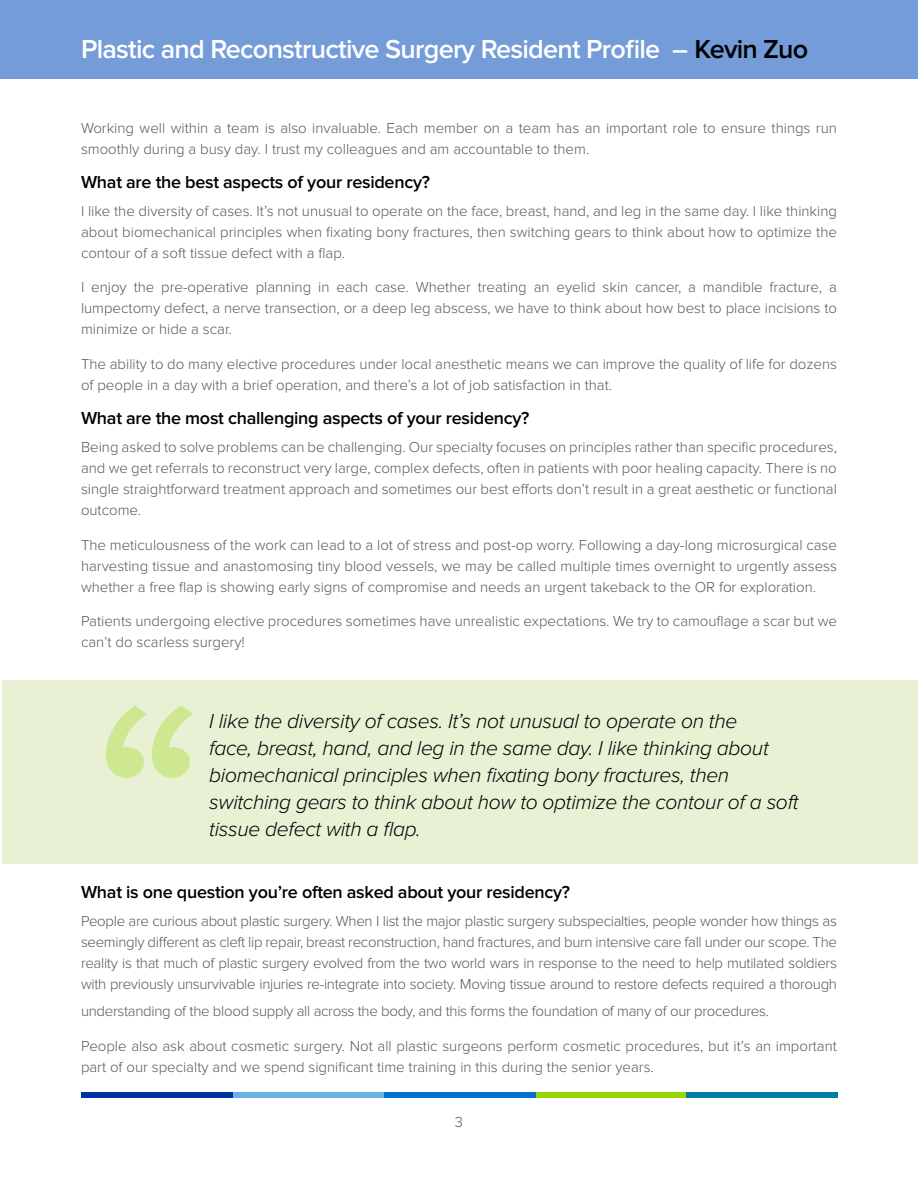
<style>
.page{position:relative;width:918px;height:1188px;background:#fff}
.page>*{position:absolute;margin:0;border:0;box-sizing:border-box;transform-origin:0 0}
.t1{font:600 27px "Proxima Nova";letter-spacing:-.025em;color:#fff}
.t2{font:italic 300 21px/27px "Proxima Nova";letter-spacing:-.015em;color:#000}
.t3{font:600 18px "Proxima Nova";letter-spacing:-.015em;color:#000}
.t4{font:300 15px/21px "Proxima Nova";color:#58595b;text-align:justify}
.t5{font:300 15px "Proxima Nova";letter-spacing:-.02em;color:#58595b}
.s1{color:#000}
</style>
<div class="page">
<div style="left:0;top:0;width:918px;height:78px;background:#739cd9"></div>
<div style="left:82px;top:1092px;width:151px;height:5px;background:#0032a0"></div>
<div style="left:233px;top:1092px;width:151px;height:5px;background:#68b2e8"></div>
<div style="left:384px;top:1092px;width:152px;height:5px;background:#0071ce"></div>
<div style="left:536px;top:1092px;width:151px;height:5px;background:#95d500"></div>
<div style="left:686px;top:1092px;width:152px;height:5px;background:#007da4"></div>
<div style="left:2px;top:681px;width:916px;height:183px;background:#e8f1d4"></div>
<svg style="left:106px;top:705px;width:87px;height:73px"></svg>
<h1 class="t1" style="left:81px;top:34px;width:729px">Plastic and Reconstructive Surgery Resident Profile – <span class="s1">Kevin Zuo</span></h1>
<p class="t4" style="left:81px;top:118px;width:757px">Working well within a team is also invaluable. Each member on a team has an important role to ensure things run smoothly during a busy day. I trust my colleagues and am accountable to them.</p>
<p class="t3" style="left:81px;top:172px;width:350px">What are the best aspects of your residency?</p>
<p class="t4" style="left:81px;top:201px;width:758px">I like the diversity of cases. It’s not unusual to operate on the face, breast, hand, and leg in the same day. I like thinking about biomechanical principles when fixating bony fractures, then switching gears to think about how to optimize the contour of a soft tissue defect with a flap.</p>
<p class="t4" style="left:81px;top:277px;width:758px">I enjoy the pre-operative planning in each case. Whether treating an eyelid skin cancer, a mandible fracture, a lumpectomy defect, a nerve transection, or a deep leg abscess, we have to think about how best to place incisions to minimize or hide a scar.</p>
<p class="t4" style="left:81px;top:354px;width:758px">The ability to do many elective procedures under local anesthetic means we can improve the quality of life for dozens of people in a day with a brief operation, and there’s a lot of job satisfaction in that.</p>
<p class="t3" style="left:81px;top:408px;width:450px">What are the most challenging aspects of your residency?</p>
<p class="t4" style="left:81px;top:437px;width:758px">Being asked to solve problems can be challenging. Our specialty focuses on principles rather than specific procedures, and we get referrals to reconstruct very large, complex defects, often in patients with poor healing capacity. There is no single straightforward treatment approach and sometimes our best efforts don’t result in a great aesthetic or functional outcome.</p>
<p class="t4" style="left:81px;top:535px;width:758px">The meticulousness of the work can lead to a lot of stress and post-op worry. Following a day-long microsurgical case harvesting tissue and anastomosing tiny blood vessels, we may be called multiple times overnight to urgently assess whether a free flap is showing early signs of compromise and needs an urgent takeback to the OR for exploration.</p>
<p class="t4" style="left:81px;top:611px;width:758px">Patients undergoing elective procedures sometimes have unrealistic expectations. We try to camouflage a scar but we can’t do scarless surgery!</p>
<p class="t2" style="left:209px;top:708px;width:591px">I like the diversity of cases. It’s not unusual to operate on the<br>face, breast, hand, and leg in the same day. I like thinking about biomechanical principles when fixating bony fractures, then switching gears to think about how to optimize the contour of a soft tissue defect with a flap.</p>
<p class="t3" style="left:81px;top:882px;width:491px">What is one question you’re often asked about your residency?</p>
<p class="t4" style="left:81px;top:911px;width:758px">People are curious about plastic surgery. When I list the major plastic surgery subspecialties, people wonder how things as seemingly different as cleft lip repair, breast reconstruction, hand fractures, and burn intensive care fall under our scope. The reality is that much of plastic surgery evolved from the two world wars in response to the need to help mutilated soldiers with previously unsurvivable injuries re-integrate into society. Moving tissue around to restore defects required a thorough</p>
<p class="t5" style="left:81px;top:1003px;width:690px">understanding of the blood supply all across the body, and this forms the foundation of many of our procedures.</p>
<p class="t4" style="left:81px;top:1036px;width:757px">People also ask about cosmetic surgery. Not all plastic surgeons perform cosmetic procedures, but it’s an important part of our specialty and we spend significant time training in this during the senior years.</p>
<p class="t4" style="left:455px;top:1112px;width:10px">3</p>
</div>
